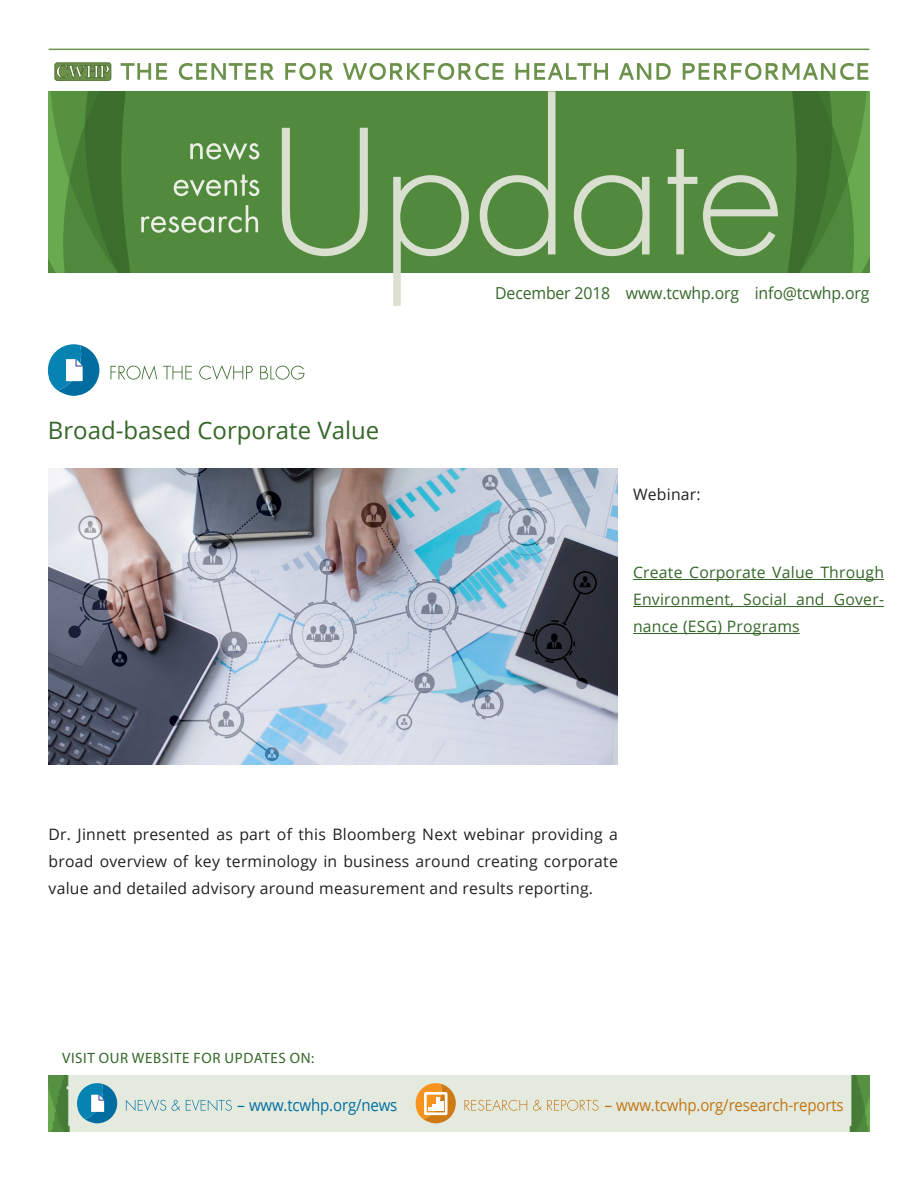
<style>
.page{position:relative;width:918px;height:1188px;background:#fff}
.page>*{position:absolute;margin:0;border:0;box-sizing:border-box;transform-origin:0 0}
.Headline_Green{font:24px "Open Sans";color:#356729}
.t1{font:16.5px "Open Sans";letter-spacing:-.01em;color:#356729;scale:.96 1}
.t2{font:16.5px "Open Sans";letter-spacing:-.01em;color:#c27414;scale:.96 1}
.t3{font:16.5px "Open Sans";letter-spacing:-.01em;color:#006da1;scale:.96 1}
.Body{font:15.75px/27px "Open Sans";letter-spacing:.015em;color:#231f20;text-align:justify}
.Body-2{font:15.75px/27px "Open Sans";letter-spacing:.015em;color:#356729;text-align:justify}
.t4{font:15px "Myriad Pro";letter-spacing:.04em;color:#356729}
</style>
<div class="page">
<svg style="left:797px;top:91px;width:72px;height:182px;background:#4b8438"></svg>
<svg style="left:778px;top:91px;width:19px;height:182px;background:#4d853a"></svg>
<hr style="left:49px;top:49px;width:820px;height:1px;background:#6c914a">
<svg style="left:121px;top:63px;width:747px;height:17px"></svg>
<svg style="left:49px;top:91px;width:233px;height:182px;background:#558b42"></svg>
<svg style="left:282px;top:91px;width:496px;height:215px;fill:#518a3d"></svg>
<div style="left:55px;top:63px;width:56px;height:17px;background:#6c914a;border-radius:2px"></div>
<div style="left:55px;top:63px;width:56px;height:18px;border:1px solid #547439;border-radius:2px"></div>
<svg style="left:56px;top:65px;width:53px;height:13px"></svg>
<div style="left:49px;top:1075px;width:820px;height:57px;background:#e4ebde"></div>
<svg style="left:77px;top:1083px;width:40px;height:40px;background:#52a0bf"></svg>
<svg style="left:126px;top:1099px;width:106px;height:12px"></svg>
<svg style="left:416px;top:1083px;width:40px;height:40px"></svg>
<svg style="left:464px;top:1100px;width:135px;height:11px"></svg>
<svg style="left:48px;top:344px;width:51px;height:52px"></svg>
<svg style="left:111px;top:365px;width:193px;height:15px"></svg>
<img style="left:49px;top:469px;width:568px;height:296px">
<hr style="left:633px;top:579px;width:251px;height:1px;background:#356729">
<hr style="left:633px;top:606px;width:251px;height:1px;background:#356729">
<hr style="left:633px;top:633px;width:167px;height:1px;background:#356729">
<p class="Headline_Green" style="left:48px;top:414px;width:333px">Broad-based Corporate Value</p>
<p class="t1" style="left:495px;top:281px;width:391px">December 2018 www.tcwhp.org info@tcwhp.org</p>
<p class="Body" style="left:633px;top:481px;width:69px">Webinar:</p>
<p class="Body-2" style="left:633px;top:559px;width:253px">Create Corporate Value Through Environment, Social and Gover&shy;nance (ESG) Programs</p>
<p class="Body" style="left:49px;top:820px;width:571px">Dr. Jinnett presented as part of this Bloomberg Next webinar providing a broad overview of key terminology in business around creating corporate value and detailed advisory around measurement and results reporting.</p>
<p class="t4" style="left:62px;top:1048px;width:254px">VISIT OUR WEBSITE FOR UPDATES ON:</p>
<p class="t3" style="left:237px;top:1093px;width:168px">– www.tcwhp.org/news</p>
<p class="t2" style="left:605px;top:1093px;width:251px">– www.tcwhp.org/research-reports</p>
</div>
